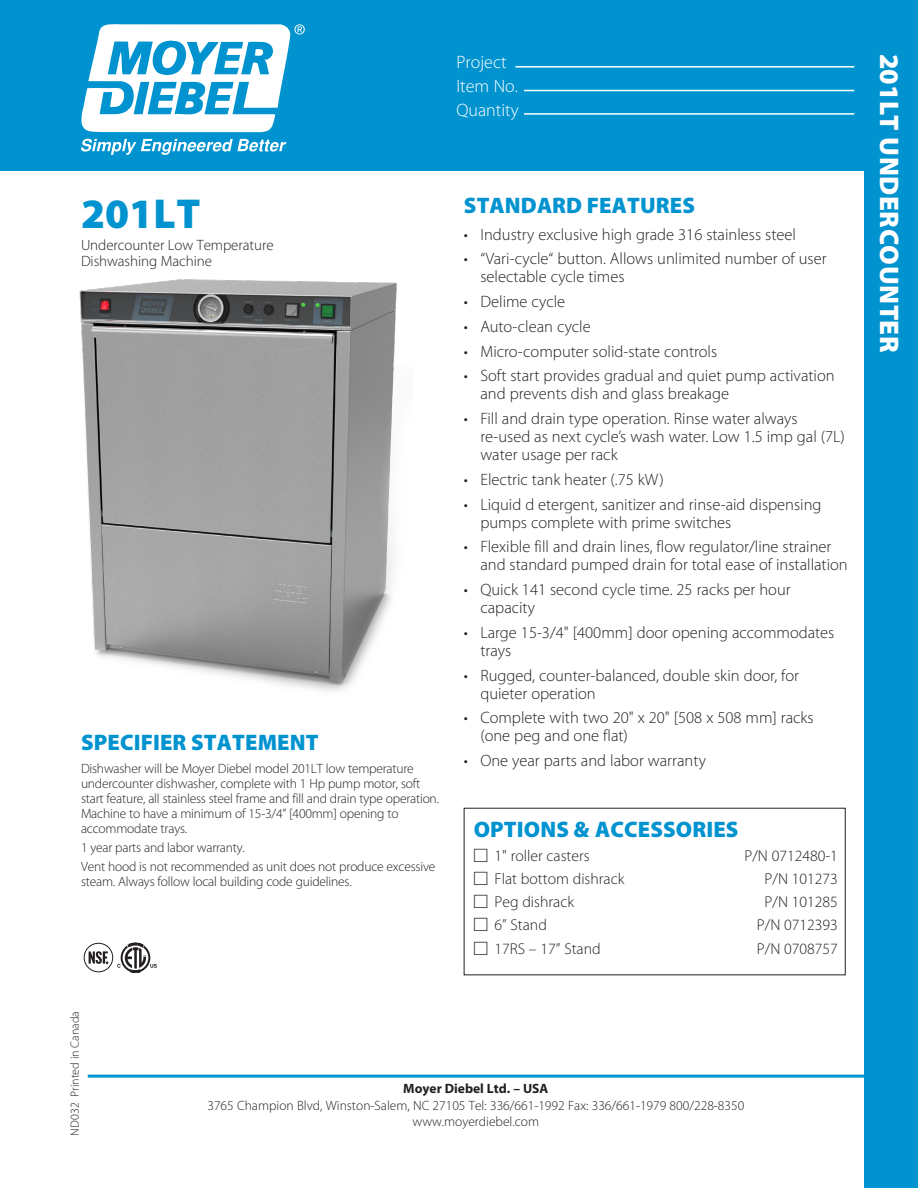
<style>
.page{position:relative;width:918px;height:1188px;background:#fff}
.page>*{position:absolute;margin:0;border:0;box-sizing:border-box;transform-origin:0 0}
.Model__FL{font:900 42px "Myriad Pro";letter-spacing:.005em;color:#0093d0}
.Side_Bar_Vertical{font:900 27px "Myriad Pro";letter-spacing:.02em;color:#fff}
.U_C_Blue_Header_-_al{font:900 22.5px "Myriad Pro";letter-spacing:.005em;color:#0093d0}
.U_C_Black_Header_-_a{font:900 22.5px "Myriad Pro";letter-spacing:.005em;color:#0093d0}
.Project_No_Qty_top_f{font:300 18px "Myriad Pro";color:#fff}
.t1{font:300 16.5px/18px "Myriad Pro";color:#231f20}
.t2{font:300 15.75px "Myriad Pro";color:#231f20}
.Model_Desc__FL{font:300 15px "Myriad Pro";letter-spacing:-.005em;color:#231f20}
.Specifier_Statement{font:300 13.5px/15px "Myriad Pro";letter-spacing:-.015em;color:#231f20}
.Centered_Address_pla{font:300 13.5px/16.2px "Myriad Pro";color:#231f20;text-align:center}
.Centered_Address_bol{font:700 13.5px "Myriad Pro";color:#231f20}
.Printed_in_USA{font:300 12px "Myriad Pro";color:#231f20}
.s1{font-family:"Universal Newswith Comm Pi";font-weight:400;font-size:16.5px}
</style>
<div class="page">
<div style="left:864px;top:0;width:54px;height:1188px;background:#0093d0"></div>
<div style="left:0;top:0;width:918px;height:171px;background:#0093d0"></div>
<hr style="left:88px;top:1075px;width:776px;height:3px;background:#0093d0">
<hr style="left:524px;top:113px;width:330px;height:2px;background:#fff">
<hr style="left:524px;top:90px;width:330px;height:1px;background:#fff">
<hr style="left:515px;top:66px;width:339px;height:2px;background:#fff">
<svg style="left:117px;top:943px;width:40px;height:30px"></svg>
<div style="left:84px;top:943px;width:29px;height:29px;border:1px solid #231f20;border-radius:50%"></div>
<svg style="left:89px;top:951px;width:19px;height:13px"></svg>
<svg style="left:81px;top:24px;width:224px;height:109px"></svg>
<svg style="left:81px;top:139px;width:205px;height:16px"></svg>
<img style="left:79px;top:279px;width:318px;height:412px">
<p class="Project_No_Qty_top_f" style="left:457px;top:51px;width:52px">Project</p>
<p class="Project_No_Qty_top_f" style="left:457px;top:75px;width:63px">Item No.</p>
<p class="Project_No_Qty_top_f" style="left:457px;top:99px;width:64px">Quantity</p>
<p class="Model__FL" style="left:81px;top:186px;width:121px">201LT</p>
<p class="Model_Desc__FL" style="left:81px;top:236px;width:194px">Undercounter Low Temperature</p>
<p class="Model_Desc__FL" style="left:81px;top:252px;width:133px">Dishwashing Machine</p>
<p class="U_C_Black_Header_-_a" style="left:81px;top:728px;width:239px">SPECIFIER STATEMENT</p>
<p class="Specifier_Statement" style="left:81px;top:761px;width:360px">Dishwasher will be Moyer Diebel model 201LT low temperature undercounter dishwasher, complete with 1 Hp pump motor, soft start feature, all stainless steel frame and fill and drain type operation.<br>Machine to have a minimum of 15-3/4” [400mm] opening to accommodate trays.</p>
<p class="Specifier_Statement" style="left:81px;top:840px;width:165px">1 year parts and labor warranty.</p>
<p class="Specifier_Statement" style="left:81px;top:859px;width:356px">Vent hood is not recommended as unit does not produce excessive steam. Always follow local building code guidelines.</p>
<p class="U_C_Blue_Header_-_al" style="left:464px;top:191px;width:233px">STANDARD FEATURES</p>
<p class="t1" style="left:464px;top:225px;width:334px">• Industry exclusive high grade 316 stainless steel</p>
<p class="t1" style="left:480px;top:250px;width:348px;text-indent:-17px">• “Vari-cycle“ button. Allows unlimited number of user selectable cycle times</p>
<p class="t1" style="left:464px;top:292px;width:103px">• Delime cycle</p>
<p class="t1" style="left:464px;top:317px;width:129px">• Auto-clean cycle</p>
<p class="t1" style="left:464px;top:342px;width:255px">• Micro-computer solid-state controls</p>
<p class="t1" style="left:480px;top:367px;width:356px;text-indent:-17px">• Soft start provides gradual and quiet pump activation and prevents dish and glass breakage</p>
<p class="t1" style="left:480px;top:409px;width:366px;text-indent:-17px">• Fill and drain type operation. Rinse water always re-used as next cycle’s wash water. Low 1.5 imp gal (7L) water usage per rack</p>
<p class="t1" style="left:464px;top:470px;width:202px">• Electric tank heater (.75 kW)</p>
<p class="t1" style="left:480px;top:495px;width:343px;text-indent:-17px">• Liquid d etergent, sanitizer and rinse-aid dispensing pumps complete with prime switches</p>
<p class="t1" style="left:480px;top:538px;width:369px;text-indent:-17px">• Flexible fill and drain lines, flow regulator/line strainer and standard pumped drain for total ease of installation</p>
<p class="t1" style="left:480px;top:580px;width:312px;text-indent:-17px">• Quick 141 second cycle time. 25 racks per hour capacity</p>
<p class="t1" style="left:480px;top:623px;width:356px;text-indent:-17px">• Large 15-3/4" [400mm] door opening accommodates trays</p>
<p class="t1" style="left:480px;top:666px;width:320px;text-indent:-17px">• Rugged, counter-balanced, double skin door, for quieter operation</p>
<p class="t1" style="left:480px;top:709px;width:335px;text-indent:-17px">• Complete with two 20" x 20" [508 x 508 mm] racks (one peg and one flat)</p>
<p class="t1" style="left:464px;top:751px;width:244px">• One year parts and labor warranty</p>
<p class="U_C_Blue_Header_-_al" style="left:474px;top:815px;width:266px">OPTIONS &amp; ACCESSORIES</p>
<p class="t2" style="left:473px;top:846px;width:118px"><span class="s1">:</span> 1" roller casters</p>
<p class="t2" style="left:745px;top:846px;width:95px">P/N 0712480-1</p>
<p class="t2" style="left:473px;top:869px;width:152px"><span class="s1">:</span> Flat bottom dishrack</p>
<p class="t2" style="left:765px;top:869px;width:75px">P/N 101273</p>
<p class="t2" style="left:473px;top:892px;width:102px"><span class="s1">:</span> Peg dishrack</p>
<p class="t2" style="left:765px;top:892px;width:75px">P/N 101285</p>
<p class="t2" style="left:473px;top:916px;width:75px"><span class="s1">:</span> 6” Stand</p>
<p class="t2" style="left:757px;top:916px;width:83px">P/N 0712393</p>
<p class="t2" style="left:473px;top:939px;width:129px"><span class="s1">:</span> 17RS – 17” Stand</p>
<p class="t2" style="left:757px;top:939px;width:83px">P/N 0708757</p>
<p class="Printed_in_USA" style="left:68px;top:1136px;width:126px;rotate:-90deg">ND032 Printed in Canada</p>
<p class="Centered_Address_bol" style="left:403px;top:1080px;width:147px">Moyer Diebel Ltd. – USA</p>
<p class="Centered_Address_pla" style="left:207px;top:1097px;width:538px">3765 Champion Blvd, Winston-Salem, NC 27105 Tel: 336/661-1992 Fax: 336/661-1979 800/228-8350 www.moyerdiebel.com</p>
<p class="Side_Bar_Vertical" style="left:907px;top:54px;width:300px;rotate:90deg">201LT UNDERCOUNTER</p>
</div>
